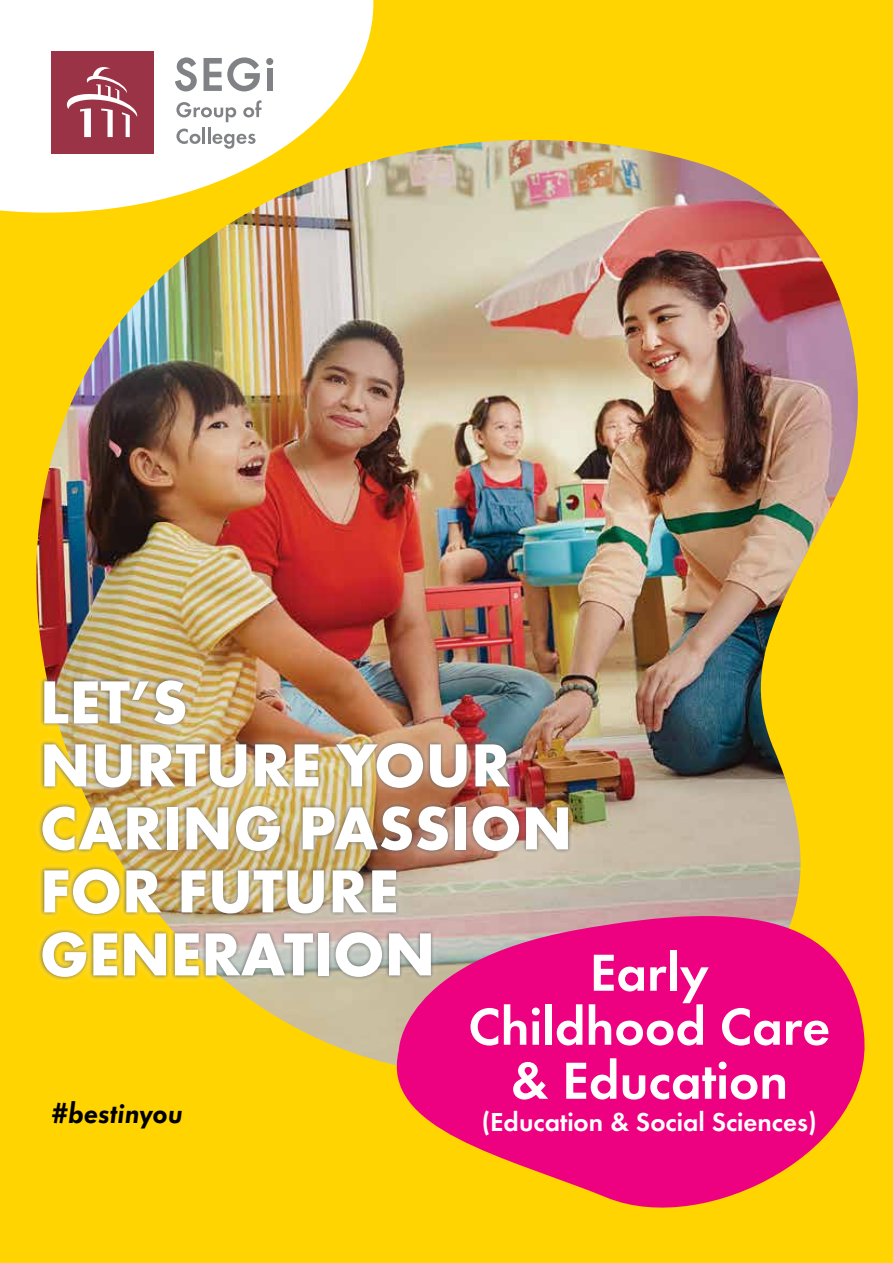
<style>
.page{position:relative;width:893px;height:1263px;background:#fff}
.page>*{position:absolute;margin:0;border:0;box-sizing:border-box;transform-origin:0 0}
.t1{font:700 63px/63px "Futura T";color:#fff}
.t2{font:600 54px/54px "Futura T";color:#fff;text-align:center}
.t3{font:italic 600 30px "Futura T";color:#000}
.t4{font:600 27px "Futura T";color:#fff}
</style>
<div class="page">
<img style="left:0;top:0;width:893px;height:1263px">
<svg style="left:379px;top:898px;width:498px;height:340px;background:#f0485b"></svg>
<div style="left:33px;top:671px;width:545px;height:315px;background:#fff;opacity:.3"></div>
<svg style="left:0;top:0;width:373px;height:213px"></svg>
<div style="left:51px;top:51px;width:102px;height:102px;background:#9a3345"></div>
<svg style="left:67px;top:67px;width:70px;height:70px"></svg>
<svg style="left:175px;top:57px;width:22px;height:34px"></svg>
<svg style="left:204px;top:57px;width:56px;height:34px"></svg>
<div style="left:267px;top:69px;width:6px;height:22px;background:#808285"></div>
<div style="left:266px;top:58px;width:7px;height:7px;background:#808285;border-radius:50%"></div>
<svg style="left:176px;top:100px;width:85px;height:49px"></svg>
<p class="t1" style="left:40px;top:671px;width:534px">LET’S<br>NURTURE YOUR<br>CARING PASSION<br>FOR FUTURE<br>GENERATION</p>
<p class="t2" style="left:468px;top:945px;width:364px">Early<br>Childhood Care &amp; Education</p>
<p class="t4" style="left:482px;top:1106px;width:337px">(Education &amp; Social Sciences)</p>
<p class="t3" style="left:51px;top:1095px;width:134px">#bestinyou</p>
</div>
